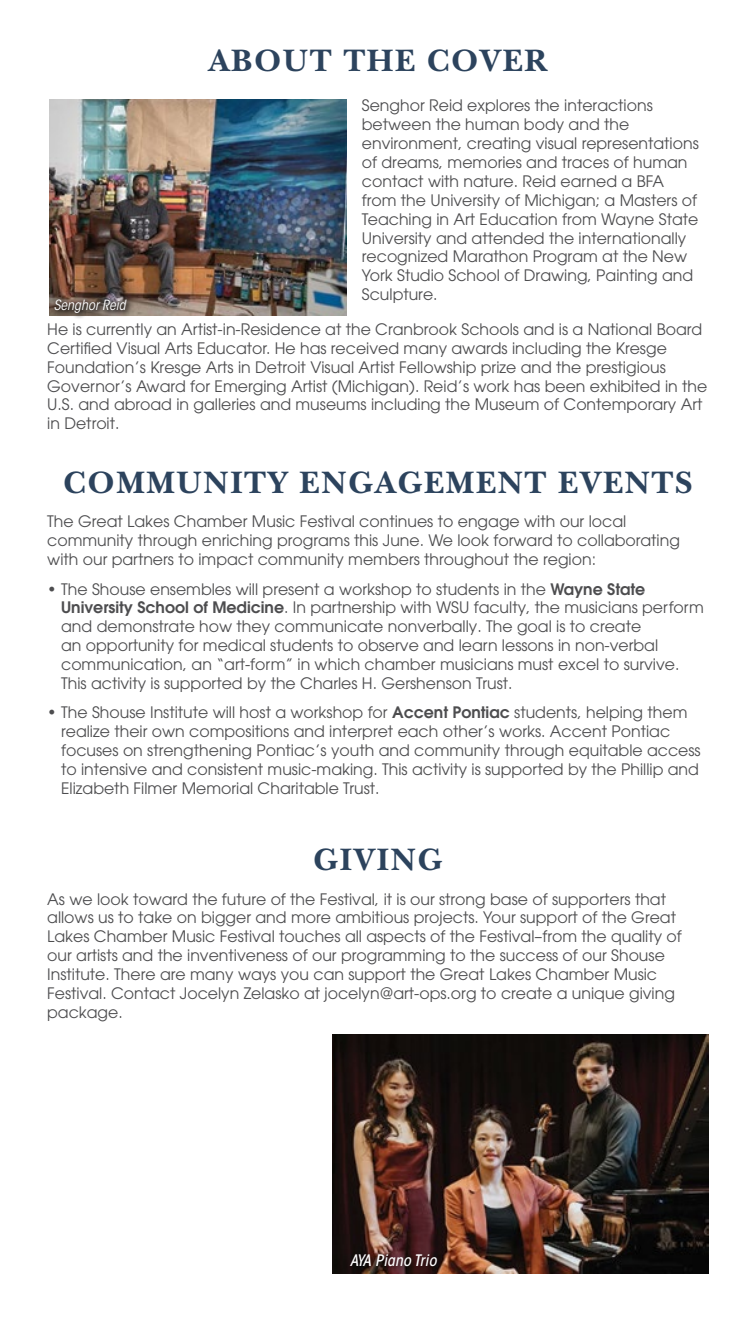
<style>
.page{position:relative;width:756px;height:1323px;background:#fff}
.page>*{position:absolute;margin:0;border:0;box-sizing:border-box;transform-origin:0 0}
.t1{font:700 32.38px "New Baskerville";letter-spacing:.05em;color:#2c435d}
.t2{font:15.75px/18.9px "Avant Garde";color:#4d4d4f}
.t3{font:15.75px "ITC Avant Garde MM Oblique 455 450";letter-spacing:.01em;color:#fff}
.t4{font:14px "ITC Avant Garde MM Oblique 325 450";color:#fff}
.s1{font-weight:600}
</style>
<div class="page">
<img style="left:49px;top:99px;width:297px;height:217px">
<div style="left:51px;top:296px;width:84px;height:24px;background:#000;opacity:.75"></div>
<img style="left:332px;top:1034px;width:377px;height:240px">
<div style="left:347px;top:1251px;width:97px;height:23px;background:#000;opacity:.75"></div>
<h1 class="t1" style="left:209px;top:41px;width:340px">ABOUT THE COVER</h1>
<p class="t2" style="left:362px;top:96px;width:338px">Senghor Reid explores the interactions between the human body and the environment, creating visual representations of dreams, memories and traces of human contact with nature. Reid earned a bFA from the university of Michigan; a Masters of Teaching in Art Education from Wayne State university and attended the internationally recognized Marathon Program at the New York Studio School of Drawing, Painting and Sculpture.</p>
<p class="t2" style="left:47px;top:320px;width:662px">He is currently an Artist-in-Residence at the Cranbrook Schools and is a National board Certified visual Arts Educator. He has received many awards including the Kresge Foundation’s Kresge Arts in Detroit visual Artist Fellowship prize and the prestigious Governor’s Award for Emerging Artist (Michigan). Reid’s work has been exhibited in the u.S. and abroad in galleries and museums including the Museum of Contemporary Art in Detroit.</p>
<p class="t4" style="left:54px;top:296px;width:74px">Senghor Reid</p>
<h1 class="t1" style="left:63px;top:463px;width:631px">COMMUNITY ENGAGEMENT EVENTS</h1>
<p class="t2" style="left:47px;top:512px;width:634px">The Great Lakes Chamber Music Festival continues to engage with our local community through enriching programs this June. We look forward to collaborating with our partners to impact community members throughout the region:</p>
<p class="t2" style="left:61px;top:579px;width:644px;text-indent:-14px">• The Shouse ensembles will present a workshop to students in the <span class="s1">Wayne State University School of Medicine</span>. In partnership with WSu faculty, the musicians perform and demonstrate how they communicate nonverbally. The goal is to create<br>an opportunity for medical students to observe and learn lessons in non-verbal communication, an “art-form” in which chamber musicians must excel to survive.<br>This activity is supported by the Charles H. Gershenson Trust.</p>
<p class="t2" style="left:61px;top:703px;width:641px;text-indent:-14px">• The Shouse Institute will host a workshop for <span class="s1">Accent Pontiac</span> students, helping them realize their own compositions and interpret each other’s works. Accent Pontiac focuses on strengthening Pontiac’s youth and community through equitable access to intensive and consistent music-making. This activity is supported by the Phillip and Elizabeth Filmer Memorial Charitable Trust.</p>
<h1 class="t1" style="left:313px;top:841px;width:131px">GIVING</h1>
<p class="t2" style="left:47px;top:889px;width:636px">As we look toward the future of the Festival, it is our strong base of supporters that allows us to take on bigger and more ambitious projects. Your support of the Great Lakes Chamber Music Festival touches all aspects of the Festival–from the quality of our artists and the inventiveness of our programming to the success of our Shouse Institute. There are many ways you can support the Great Lakes Chamber Music Festival. Contact Jocelyn Zelasko at jocelyn@art-ops.org to create a unique giving package.</p>
<p class="t3" style="left:350px;top:1251px;width:88px">AYA Piano Trio</p>
</div>
